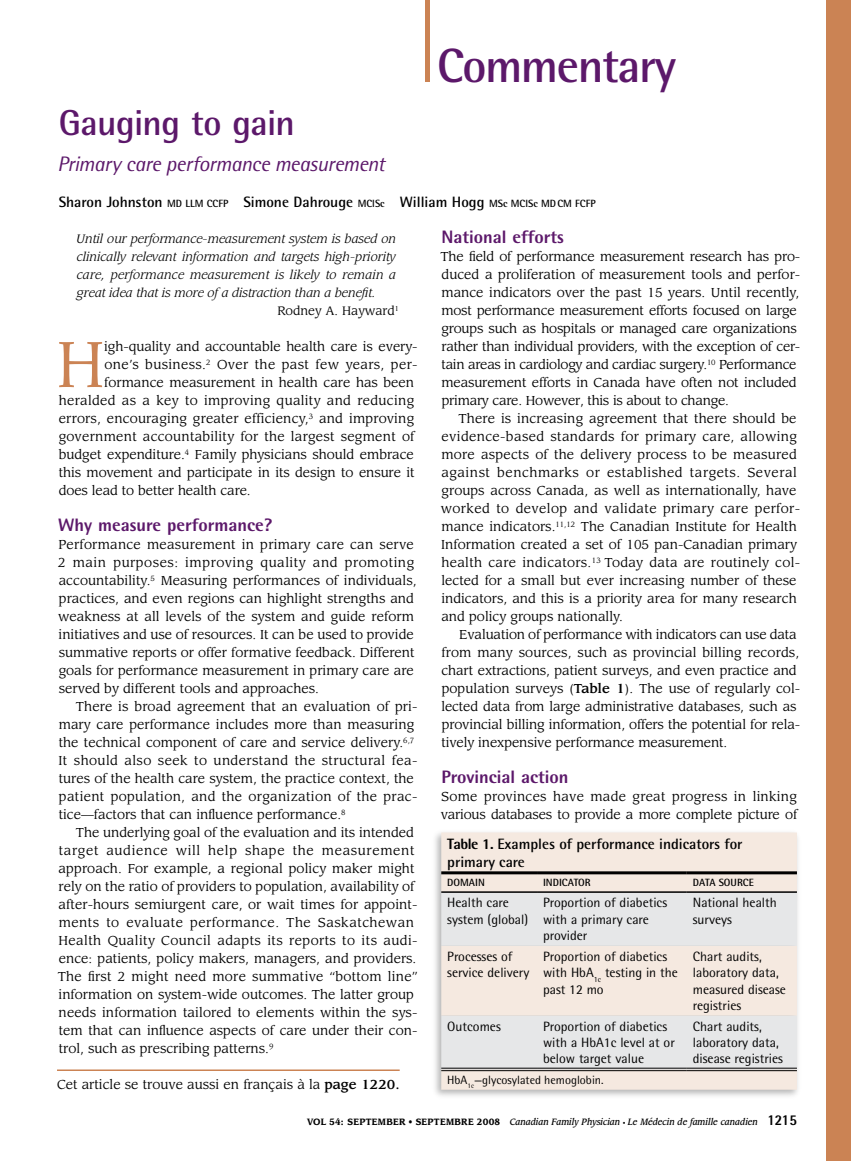
<style>
.page{position:relative;width:851px;height:1161px;background:#fff}
.page>*{position:absolute;margin:0;border:0;box-sizing:border-box;transform-origin:0 0}
.t1{font:63.6px "Leawood Std";color:#cb8354}
.t2{font:700 48px "Rotis Semi Sans Std";letter-spacing:-.03em;color:#5c186a}
.t3{font:700 36px "Rotis Semi Sans Std";color:#5c186a}
.t4{font:italic 21px "Rotis Semi Sans Std";letter-spacing:-.02em;color:#5c186a}
.t5{font:800 18px "Rotis Semi Sans Std";color:#5c186a}
.t6{font:700 15px/18px "Rotis Semi Sans Std";color:#000}
.t7{font:13.5px/16.2px "Rotis Semi Sans Std";color:#000}
.t8{font:12.75px/18px "Leawood Std";color:#000}
.t9{font:12.75px "Leawood Std";letter-spacing:.02em;color:#000}
.t10{font:12.75px "Leawood Std";letter-spacing:.025em;color:#000}
.t11{font:italic 12px "Leawood Std";color:#000}
.t12{font:12px "Rotis Semi Sans Std";color:#000}
.t13{font:12px "Leawood Std";color:#000}
.t14{font:700 10.5px "Rotis Semi Sans Std";color:#000}
.t15{font:italic 500 9px "Leawood Std";color:#000;scale:.9 1}
.s1{font-size:10.5px}
.s2{font-weight:500}
.s3{font-weight:800}
.s4{font-weight:700;font-style:normal}
.s5{font-style:normal;font-size:6px}
.s6{font-family:"Rotis Semi Sans Std";font-weight:800;font-style:normal;font-size:15px}
</style>
<div class="page">
<div style="left:826px;top:0;width:24px;height:1161px;background:#cb8354"></div>
<div style="left:425px;top:0;width:5px;height:82px;background:#cb8354"></div>
<hr style="left:57px;top:1070px;width:342px;height:1px;background:#cb8354">
<div style="left:430px;top:828px;width:372px;height:273px;background:#000;opacity:.3"></div>
<div style="left:441px;top:832px;width:355px;height:258px;background:#f5e9e0"></div>
<svg style="left:441px;top:893px;width:355px;height:175px;fill:#e6e7e8"></svg>
<hr style="left:441px;top:871px;width:96px;height:3px;background:#000">
<hr style="left:537px;top:871px;width:149px;height:3px;background:#000">
<hr style="left:686px;top:871px;width:110px;height:3px;background:#000">
<hr style="left:441px;top:891px;width:96px;height:2px;background:#000">
<hr style="left:537px;top:891px;width:149px;height:2px;background:#000">
<hr style="left:686px;top:891px;width:110px;height:2px;background:#000">
<hr style="left:441px;top:1068px;width:96px;height:1px;background:#000">
<hr style="left:441px;top:1070px;width:96px;height:1px;background:#000">
<hr style="left:537px;top:1068px;width:149px;height:1px;background:#000">
<hr style="left:537px;top:1070px;width:149px;height:1px;background:#000">
<hr style="left:686px;top:1068px;width:110px;height:1px;background:#000">
<hr style="left:686px;top:1070px;width:110px;height:1px;background:#000">
<h2 class="t2" style="left:437px;top:36px;width:240px">Commentary</h2>
<h3 class="t3" style="left:59px;top:101px;width:238px">Gauging to gain</h3>
<h3 class="t4" style="left:57px;top:151px;width:329px">Primary care performance measurement</h3>
<p class="t6" style="left:59px;top:193px;width:538px">Sharon Johnston <span class="s1">MD LLM CCFP</span> Simone Dahrouge <span class="s1">MClSc</span> William Hogg <span class="s1">MSc MClSc MDCM FCFP</span></p>
<p class="t11" style="left:76px;top:231px;width:321px">Until our performance-measurement system is based on</p>
<p class="t11" style="left:77px;top:249px;width:320px">clinically relevant information and targets high-priority</p>
<p class="t11" style="left:77px;top:267px;width:321px">care, performance measurement is likely to remain a</p>
<p class="t11" style="left:77px;top:285px;width:300px">great idea that is more of a distraction than a benefit.</p>
<p class="t13" style="left:277px;top:304px;width:123px">Rodney A. Hayward<sup>1</sup></p>
<h1 class="t1" style="left:56px;top:326px;width:50px">H</h1>
<p class="t8" style="left:104px;top:338px;width:315px">igh-quality and accountable health care is every-</p>
<h3 class="t5" style="left:441px;top:225px;width:124px">National efforts</h3>
<p class="t8" style="left:440px;top:248px;width:361px">The field of performance measurement research has pro&shy;duced a proliferation of measurement tools and perfor&shy;mance indicators over the past 15 years. Until recently, most performance measurement efforts focused on large groups such as hospitals or managed care organizations rather than individual providers, with the exception of cer&shy;tain areas in cardiology and cardiac surgery.<sup>10</sup> Performance measurement efforts in Canada have often not included primary care. However, this is about to change.</p>
<p class="t8" style="left:441px;top:410px;width:361px;text-indent:18px">There is increasing agreement that there should be evidence-based standards for primary care, allowing more aspects of the delivery process to be measured against benchmarks or established targets. Several groups across Canada, as well as internationally, have worked to develop and validate primary care perfor&shy;mance indicators.<sup>11,12</sup> The Canadian Institute for Health Information created a set of 105 pan-Canadian primary health care indicators.<sup>13</sup> Today data are routinely col&shy;lected for a small but ever increasing number of these indicators, and this is a priority area for many research and policy groups nationally.</p>
<p class="t8" style="left:441px;top:626px;width:360px;text-indent:18px">Evaluation of performance with indicators can use data from many sources, such as provincial billing records, chart extractions, patient surveys, and even practice and population surveys (<span class="s2">Table 1</span>). The use of regularly col&shy;lected data from large administrative databases, such as provincial billing information, offers the potential for rela&shy;tively inexpensive performance measurement.</p>
<h3 class="t5" style="left:441px;top:765px;width:129px">Provincial action</h3>
<p class="t8" style="left:441px;top:788px;width:358px">Some provinces have made great progress in linking various databases to provide a more complete picture of</p>
<p class="t10" style="left:104px;top:357px;width:314px">one’s business.<sup>2</sup> Over the past few years, per-</p>
<p class="t8" style="left:104px;top:374px;width:311px">formance measurement in health care has been</p>
<p class="t9" style="left:59px;top:393px;width:357px">heralded as a key to improving quality and reducing</p>
<p class="t8" style="left:59px;top:410px;width:357px">errors, encouraging greater efficiency,<sup>3</sup> and improving</p>
<p class="t9" style="left:59px;top:429px;width:357px">government accountability for the largest segment of</p>
<p class="t8" style="left:59px;top:446px;width:356px">budget expenditure.<sup>4</sup> Family physicians should embrace</p>
<p class="t8" style="left:59px;top:464px;width:357px">this movement and participate in its design to ensure it</p>
<p class="t8" style="left:59px;top:482px;width:193px">does lead to better health care.</p>
<h3 class="t5" style="left:58px;top:513px;width:216px">Why measure performance?</h3>
<p class="t8" style="left:58px;top:536px;width:360px">Performance measurement in primary care can serve 2 main purposes: improving quality and promoting accountability.<sup>5</sup> Measuring performances of individuals, practices, and even regions can highlight strengths and weakness at all levels of the system and guide reform initiatives and use of resources. It can be used to provide summative reports or offer formative feedback. Different goals for performance measurement in primary care are served by different tools and approaches.</p>
<p class="t8" style="left:59px;top:698px;width:360px;text-indent:17px">There is broad agreement that an evaluation of pri&shy;mary care performance includes more than measuring the technical component of care and service delivery.<sup>6,7<br></sup>It should also seek to understand the structural fea&shy;tures of the health care system, the practice context, the patient population, and the organization of the prac&shy;tice—factors that can influence performance.<sup>8</sup></p>
<p class="t8" style="left:58px;top:824px;width:361px;text-indent:18px">The underlying goal of the evaluation and its intended target audience will help shape the measurement approach. For example, a regional policy maker might rely on the ratio of providers to population, availability of after-hours semiurgent care, or wait times for appoint&shy;ments to evaluate performance. The Saskatchewan Health Quality Council adapts its reports to its audi&shy;ence: patients, policy makers, managers, and providers.<br>The first 2 might need more summative “bottom line” information on system-wide outcomes. The latter group needs information tailored to elements within the sys&shy;tem that can influence aspects of care under their con&shy;trol, such as prescribing patterns.<sup>9</sup></p>
<p class="t6" style="left:447px;top:835px;width:297px"><span class="s3">Table 1.</span> Examples of performance indicators for primary care</p>
<p class="t14" style="left:447px;top:876px;width:39px">Domain</p>
<p class="t14" style="left:543px;top:876px;width:49px">I ndicator</p>
<p class="t14" style="left:692px;top:876px;width:57px">Data source</p>
<p class="t7" style="left:447px;top:895px;width:82px">Health care system (global)</p>
<p class="t7" style="left:543px;top:895px;width:126px">Proportion of diabetics with a primary care provider</p>
<p class="t7" style="left:692px;top:895px;width:85px">National health surveys</p>
<p class="t7" style="left:447px;top:948px;width:84px">Processes of service delivery</p>
<p class="t7" style="left:543px;top:948px;width:136px">Proportion of diabetics with HbA<sub>1c</sub> testing in the past 12 mo</p>
<p class="t7" style="left:692px;top:948px;width:95px">Chart audits, laboratory data, measured disease registries</p>
<p class="t7" style="left:447px;top:1018px;width:55px">Outcomes</p>
<p class="t7" style="left:543px;top:1018px;width:133px">Proportion of diabetics with a HbA1c level at or below target value</p>
<p class="t7" style="left:692px;top:1018px;width:92px">Chart audits, laboratory data, disease registries</p>
<p class="t12" style="left:447px;top:1073px;width:158px">HbA<sub>1c</sub>—glycosylated hemoglobin.</p>
<p class="t8" style="left:57px;top:1076px;width:344px">Cet article se trouve aussi en français à la <span class="s2">page 1220.</span></p>
<p class="t15" style="left:307px;top:1116px;width:546px"><span class="s4">VOL 54: SEPTEMBER • SEPTEMBRE 2008</span> Canadian Family Physician <span class="s5">•</span> Le Médecin de famille canadien <span class="s6">1215</span></p>
</div>
